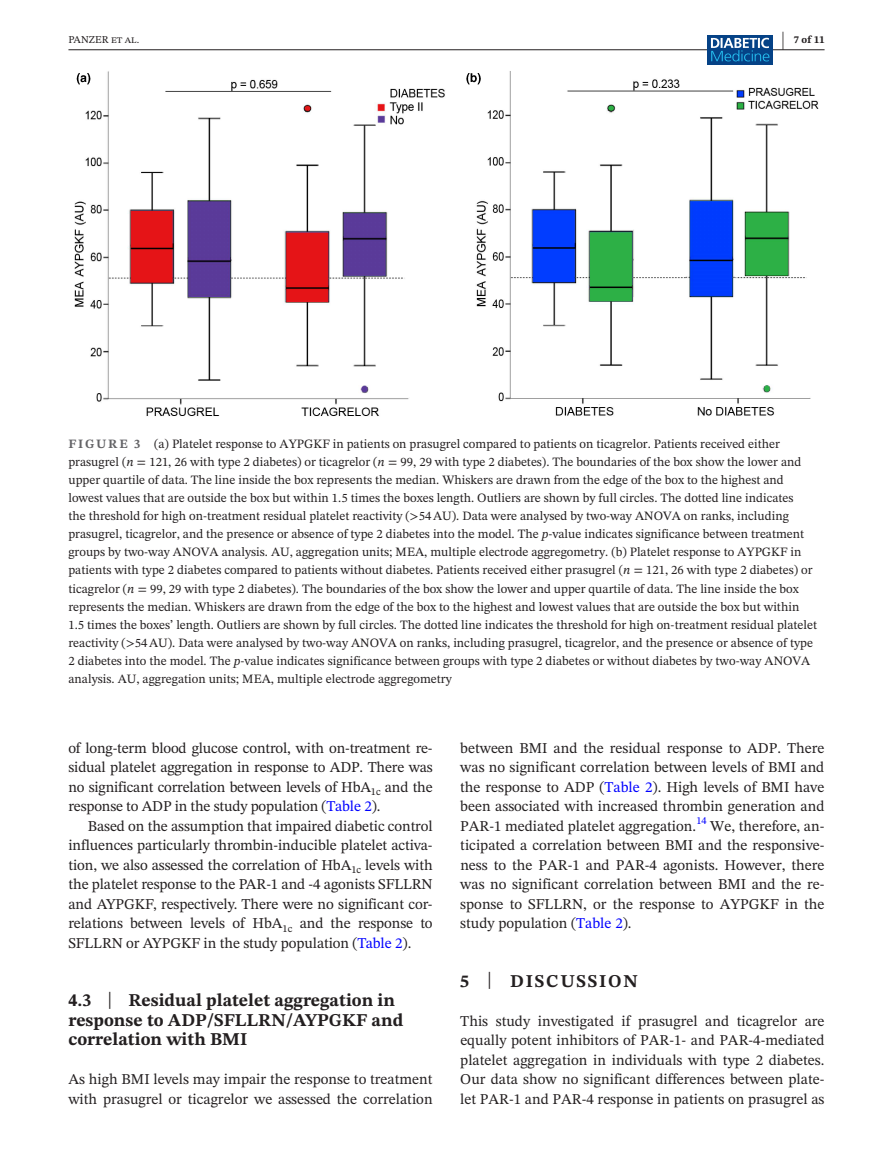
<style>
.page{position:relative;width:893px;height:1174px;background:#fff}
.page>*{position:absolute;margin:0;border:0;box-sizing:border-box;transform-origin:0 0}
.t1{font:700 21px "STIX Two Text";color:#231f20;scale:.42 1}
.t2{font:700 18px/19.5px "STIX Two Text";color:#231f20}
.t3{font:700 18px "STIX Two Text";letter-spacing:.1em;color:#231f20}
.t4{font:15px/19.5px "STIX Two Text";color:#231f20;text-align:justify}
.t5{font:12.75px/18px "STIX Two Text";color:#231f20}
.t6{font:10.5px "STIX Two Text";color:#231f20}
.t7{font:700 10.5px "STIX Two Text";color:#231f20}
.s1{font-weight:700;color:#636366}
.s2{font-style:italic}
.s3{color:#00f}
.s4{font-weight:400;font-size:23.7px}
</style>
<div class="page">
<hr style="left:68px;top:49px;width:756px;height:1px;background:#231f20">
<div style="left:707px;top:35px;width:65px;height:30px;background:#054286"></div>
<svg style="left:711px;top:38px;width:58px;height:23px"></svg>
<img style="left:74px;top:71px;width:745px;height:345px">
<h1 class="t1" style="left:782px;top:24px;width:8px">|</h1>
<p class="t6" style="left:68px;top:32px;width:72px">PANZER et al.</p>
<p class="t7" style="left:794px;top:32px;width:32px">7 of 11</p>
<p class="t5" style="left:68px;top:435px;width:750px"><span class="s1">FIGURE 3</span> (a) Platelet response to AYPGKF in patients on prasugrel compared to patients on ticagrelor. Patients received either prasugrel (<span class="s2">n</span> = 121, 26 with type 2 diabetes) or ticagrelor (<span class="s2">n</span> = 99, 29 with type 2 diabetes). The boundaries of the box show the lower and upper quartile of data. The line inside the box represents the median. Whiskers are drawn from the edge of the box to the highest and lowest values that are outside the box but within 1.5 times the boxes length. Outliers are shown by full circles. The dotted line indicates<br>the threshold for high on-treatment residual platelet reactivity (&gt;54AU). Data were analysed by two-way ANOVA on ranks, including prasugrel, ticagrelor, and the presence or absence of type 2 diabetes into the model. The <span class="s2">p</span>-value indicates significance between treatment groups by two-way ANOVA analysis. AU, aggregation units; MEA, multiple electrode aggregometry. (b) Platelet response to AYPGKF in patients with type 2 diabetes compared to patients without diabetes. Patients received either prasugrel (<span class="s2">n</span> = 121, 26 with type 2 diabetes) or ticagrelor (<span class="s2">n</span> = 99, 29 with type 2 diabetes). The boundaries of the box show the lower and upper quartile of data. The line inside the box represents the median. Whiskers are drawn from the edge of the box to the highest and lowest values that are outside the box but within 1.5 times the boxes’ length. Outliers are shown by full circles. The dotted line indicates the threshold for high on-treatment residual platelet reactivity (&gt;54AU). Data were analysed by two-way ANOVA on ranks, including prasugrel, ticagrelor, and the presence or absence of type 2 diabetes into the model. The <span class="s2">p</span>-value indicates significance between groups with type 2 diabetes or without diabetes by two-way ANOVA analysis. AU, aggregation units; MEA, multiple electrode aggregometry</p>
<p class="t4" style="left:68px;top:738px;width:366px">of long-term blood glucose control, with on-treatment re&shy;sidual platelet aggregation in response to ADP. There was no significant correlation between levels of HbA<sub>1c</sub> and the response to ADP in the study population (<span class="s3">Table 2</span>).</p>
<p class="t4" style="left:68px;top:816px;width:366px;text-indent:20px">Based on the assumption that impaired diabetic control influences particularly thrombin-inducible platelet activa&shy;tion, we also assessed the correlation of HbA<sub>1c</sub> levels with the platelet response to the PAR-1 and -4 agonists SFLLRN and AYPGKF, respectively. There were no significant cor&shy;relations between levels of HbA<sub>1c</sub> and the response to SFLLRN or AYPGKF in the study population (<span class="s3">Table 2</span>).</p>
<h2 class="t2" style="left:68px;top:991px;width:336px">4.3 <span class="s4">|</span> Residual platelet aggregation in response to ADP/SFLLRN/AYPGKF and correlation with BMI</h2>
<p class="t4" style="left:68px;top:1069px;width:366px">As high BMI levels may impair the response to treatment with prasugrel or ticagrelor we assessed the correlation</p>
<p class="t4" style="left:460px;top:738px;width:366px">between BMI and the residual response to ADP. There was no significant correlation between levels of BMI and the response to ADP (<span class="s3">Table 2</span>). High levels of BMI have been associated with increased thrombin generation and PAR-1 mediated platelet aggregation.<sup>14</sup> We, therefore, an&shy;ticipated a correlation between BMI and the responsive&shy;ness to the PAR-1 and PAR-4 agonists. However, there was no significant correlation between BMI and the re&shy;sponse to SFLLRN, or the response to AYPGKF in the study population (<span class="s3">Table 2</span>).</p>
<h2 class="t3" style="left:460px;top:968px;width:179px">5 <span class="s4">|</span> DISCUSSION</h2>
<p class="t4" style="left:460px;top:1011px;width:366px">This study investigated if prasugrel and ticagrelor are equally potent inhibitors of PAR-1- and PAR-4-mediated platelet aggregation in individuals with type 2 diabetes.<br>Our data show no significant differences between plate&shy;let PAR-1 and PAR-4 response in patients on prasugrel as</p>
</div>
